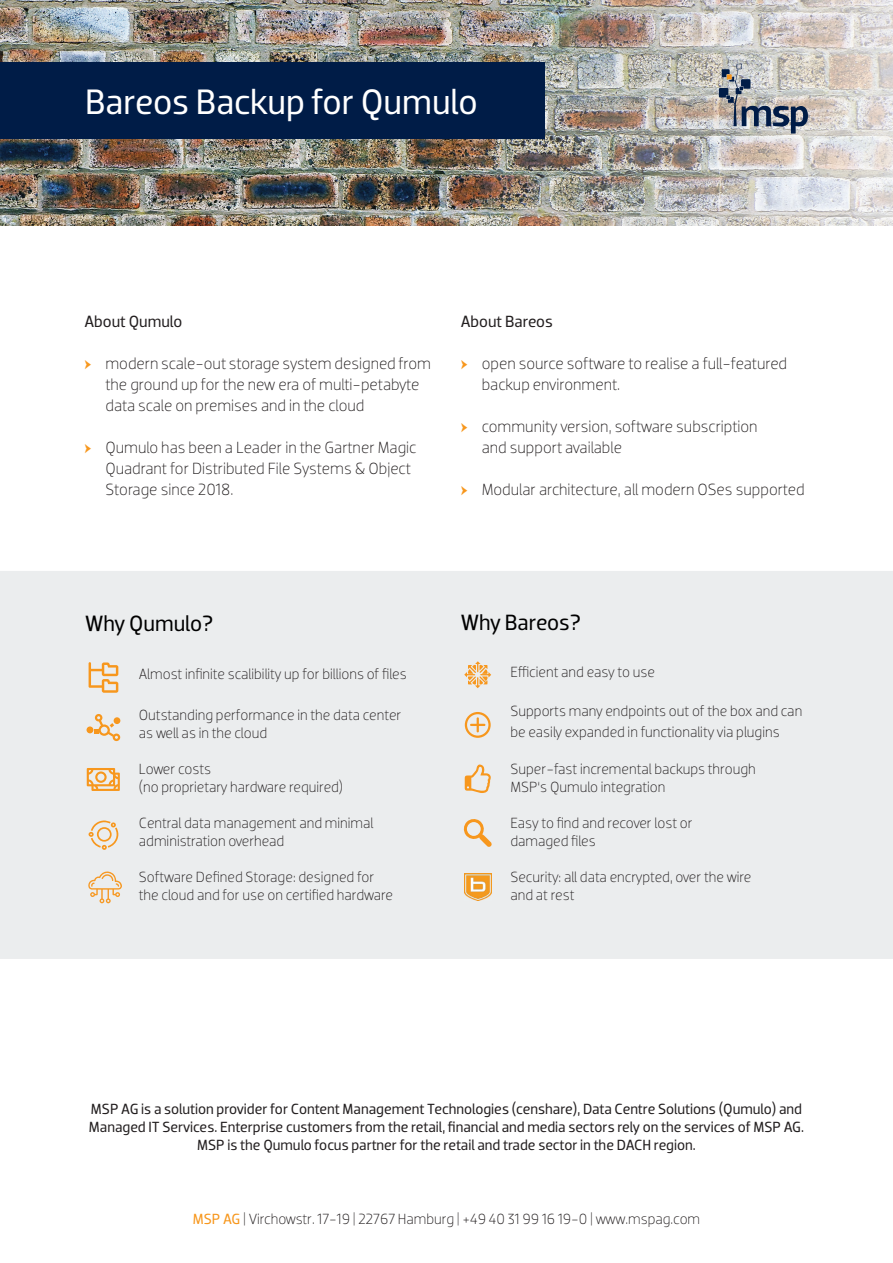
<style>
.page{position:relative;width:893px;height:1263px;background:#fff}
.page>*{position:absolute;margin:0;border:0;box-sizing:border-box;transform-origin:0 0}
.t1{font:36px "Dobra";letter-spacing:-.005em;color:#fff}
.t2{font:22.5px "Dobra";letter-spacing:-.005em;color:#000}
.t3{font:300 16.5px/21px "Dobra";color:#231f20}
.t4{font:16.5px "Dobra";color:#231f20}
.t5{font:300 15px/18px "Dobra";color:#231f20}
.t6{font:15px/18px "Dobra";color:#231f20;text-align:center}
.s1{font-family:"Minion Pro";font-weight:400;color:#f7971d}
.s2{font-weight:400;color:#f7971d}
</style>
<div class="page">
<div style="left:0;top:571px;width:893px;height:388px;background:#ebedee"></div>
<img style="left:0;top:0;width:893px;height:225px">
<svg style="left:317px;top:225px;width:576px;height:1px"></svg>
<div style="left:0;top:62px;width:545px;height:76px;background:#001c47"></div>
<svg style="left:719px;top:64px;width:89px;height:70px;background:#a3a6a9"></svg>
<svg style="left:465px;top:764px;width:26px;height:29px"></svg>
<svg style="left:465px;top:712px;width:26px;height:26px"></svg>
<svg style="left:463px;top:818px;width:29px;height:29px"></svg>
<svg style="left:89px;top:662px;width:29px;height:31px"></svg>
<div style="left:87px;top:726px;width:6px;height:7px;background:#f7971d;border-radius:50%"></div>
<svg style="left:95px;top:714px;width:25px;height:27px"></svg>
<img style="left:464px;top:874px;width:27px;height:27px">
<svg style="left:89px;top:820px;width:30px;height:30px"></svg>
<svg style="left:88px;top:871px;width:34px;height:32px"></svg>
<svg style="left:464px;top:661px;width:27px;height:27px"></svg>
<svg style="left:87px;top:768px;width:33px;height:23px"></svg>
<h1 class="t1" style="left:85px;top:80px;width:394px">Bareos Backup for Qumulo</h1>
<p class="t4" style="left:84px;top:312px;width:99px">About Qumulo</p>
<p class="t3" style="left:105px;top:353px;width:327px;text-indent:-21px"><span class="s1">•</span> modern scale-out storage system designed from the ground up for the new era of multi-petabyte data scale on premises and in the cloud</p>
<p class="t3" style="left:105px;top:437px;width:313px;text-indent:-21px"><span class="s1">•</span> Qumulo has been a Leader in the Gartner Magic<br>Quadrant for Distributed File Systems &amp; Object<br>Storage since 2018.</p>
<p class="t4" style="left:461px;top:312px;width:94px">About Bareos</p>
<p class="t3" style="left:482px;top:353px;width:307px;text-indent:-21px"><span class="s1">•</span> open source software to realise a full-featured backup environment.</p>
<p class="t3" style="left:482px;top:416px;width:277px;text-indent:-21px"><span class="s1">•</span> community version, software subscription and support available</p>
<p class="t3" style="left:461px;top:479px;width:345px"><span class="s1">•</span> Modular architecture, all modern OSes supported</p>
<h2 class="t2" style="left:85px;top:611px;width:130px">Why Qumulo?</h2>
<p class="t5" style="left:139px;top:665px;width:269px">Almost infinite scalibility up for billions of files</p>
<p class="t5" style="left:139px;top:706px;width:264px">Outstanding performance in the data center as well as in the cloud</p>
<p class="t5" style="left:139px;top:760px;width:206px">Lower costs<br>(no proprietary hardware required)</p>
<p class="t5" style="left:139px;top:814px;width:236px">Central data management and minimal administration overhead</p>
<p class="t5" style="left:139px;top:868px;width:256px">Software Defined Storage: designed for the cloud and for use on certified hardware</p>
<h2 class="t2" style="left:461px;top:609px;width:122px">Why Bareos?</h2>
<p class="t5" style="left:510px;top:663px;width:146px">Efficient and easy to use</p>
<p class="t5" style="left:510px;top:701px;width:293px;line-height:21px">Supports many endpoints out of the box and can be easily expanded in functionality via plugins</p>
<p class="t5" style="left:510px;top:760px;width:247px">Super-fast incremental backups through<br>MSP‘s Qumulo integration</p>
<p class="t5" style="left:510px;top:814px;width:184px">Easy to find and recover lost or damaged files</p>
<p class="t5" style="left:510px;top:868px;width:243px">Security: all data encrypted, over the wire and at rest</p>
<p class="t6" style="left:89px;top:1100px;width:716px">MSP AG is a solution provider for Content Management Technologies (censhare), Data Centre Solutions (Qumulo) and<br>Managed IT Services. Enterprise customers from the retail, financial and media sectors rely on the services of MSP AG.<br>MSP is the Qumulo focus partner for the retail and trade sector in the DACH region.</p>
<p class="t5" style="left:193px;top:1210px;width:509px"><span class="s2">MSP AG</span> | Virchowstr. 17-19 | 22767 Hamburg | +49 40 31 99 16 19-0 | www.mspag.com</p>
</div>
